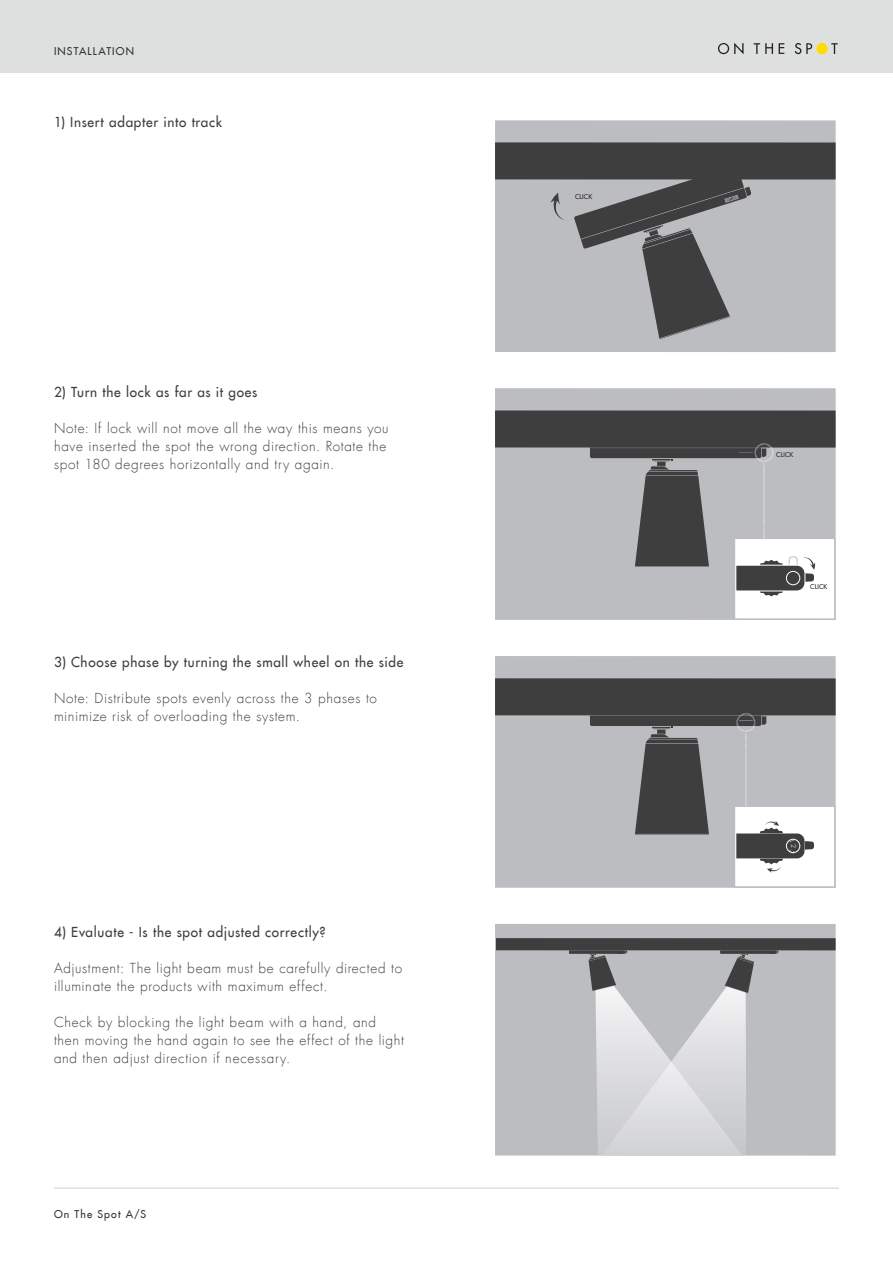
<style>
.page{position:relative;width:893px;height:1263px;background:#fff}
.page>*{position:absolute;margin:0;border:0;box-sizing:border-box;transform-origin:0 0}
.t1{font:300 13.5px/18px "Futura LT";letter-spacing:.05em;color:#3d4043}
.t2{font:13.5px "Futura LT";letter-spacing:.055em;color:#3d4043}
.t3{font:10.5px "Futura LT";letter-spacing:.11em;color:#2d3134}
.t4{font:6.6px "Futura LT";color:#bcbdc0}
.t5{font:6.45px "Futura LT";letter-spacing:.03em;color:#231f20}
</style>
<div class="page">
<div style="left:0;top:0;width:893px;height:72px;background:#dedfdf"></div>
<svg style="left:718px;top:43px;width:25px;height:11px"></svg>
<svg style="left:754px;top:43px;width:19px;height:11px"></svg>
<svg style="left:779px;top:43px;width:5px;height:11px"></svg>
<svg style="left:795px;top:43px;width:17px;height:11px"></svg>
<div style="left:816px;top:43px;width:12px;height:11px;background:#ffdc01;border-radius:50%"></div>
<svg style="left:831px;top:43px;width:7px;height:11px"></svg>
<hr style="left:54px;top:1187px;width:785px;height:2px;background:#dedfdf">
<div style="left:495px;top:120px;width:341px;height:232px;background:#bcbdc0"></div>
<div style="left:495px;top:388px;width:341px;height:232px;background:#bcbdc0"></div>
<div style="left:495px;top:656px;width:341px;height:232px;background:#bcbdc0"></div>
<div style="left:495px;top:924px;width:341px;height:231px;background:#bcbdc0"></div>
<svg style="left:574px;top:179px;width:177px;height:160px"></svg>
<div style="left:495px;top:142px;width:341px;height:37px;background:#3e3e3f"></div>
<div style="left:495px;top:410px;width:341px;height:38px;background:#3e3e3f"></div>
<svg style="left:550px;top:193px;width:14px;height:27px"></svg>
<svg style="left:590px;top:424px;width:246px;height:196px"></svg>
<div style="left:754px;top:443px;width:19px;height:19px;border:1px dashed #fff;border-radius:50%"></div>
<div style="left:786px;top:571px;width:14px;height:14px;background:#3e3e3f;border-radius:50%"></div>
<div style="left:786px;top:571px;width:14px;height:14px;border:1px solid #fff;border-radius:50%"></div>
<div style="left:495px;top:678px;width:341px;height:37px;background:#3e3e3f"></div>
<svg style="left:569px;top:950px;width:209px;height:205px"></svg>
<div style="left:496px;top:938px;width:340px;height:12px;background:#3e3e3f"></div>
<svg style="left:590px;top:692px;width:246px;height:196px"></svg>
<p class="t3" style="left:54px;top:44px;width:82px">INSTALLATION</p>
<p class="t2" style="left:54px;top:114px;width:170px">1) Insert adapter into track</p>
<p class="t2" style="left:54px;top:384px;width:205px">2) Turn the lock as far as it goes</p>
<p class="t1" style="left:54px;top:420px;width:336px">Note: If lock will not move all the way this means you have inserted the spot the wrong direction. Rotate the spot 180 degrees horizontally and try again.</p>
<p class="t2" style="left:54px;top:654px;width:351px">3) Choose phase by turning the small wheel on the side</p>
<p class="t1" style="left:54px;top:690px;width:324px">Note: Distribute spots evenly across the 3 phases to minimize risk of overloading the system.</p>
<p class="t2" style="left:54px;top:924px;width:273px">4) Evaluate - Is the spot adjusted correctly?</p>
<p class="t1" style="left:54px;top:960px;width:350px">Adjustment: The light beam must be carefully directed to illuminate the products with maximum effect.</p>
<p class="t1" style="left:54px;top:1014px;width:351px">Check by blocking the light beam with a hand, and then moving the hand again to see the effect of the light and then adjust direction if necessary.</p>
<p class="t3" style="left:54px;top:1207px;width:94px">On The Spot A/S</p>
<p class="t5" style="left:575px;top:192px;width:19px">CLICK</p>
<p class="t5" style="left:776px;top:450px;width:19px">CLICK</p>
<p class="t5" style="left:810px;top:583px;width:19px">CLICK</p>
<p class="t4" style="left:798px;top:843px;width:5px;rotate:90deg">2</p>
</div>
